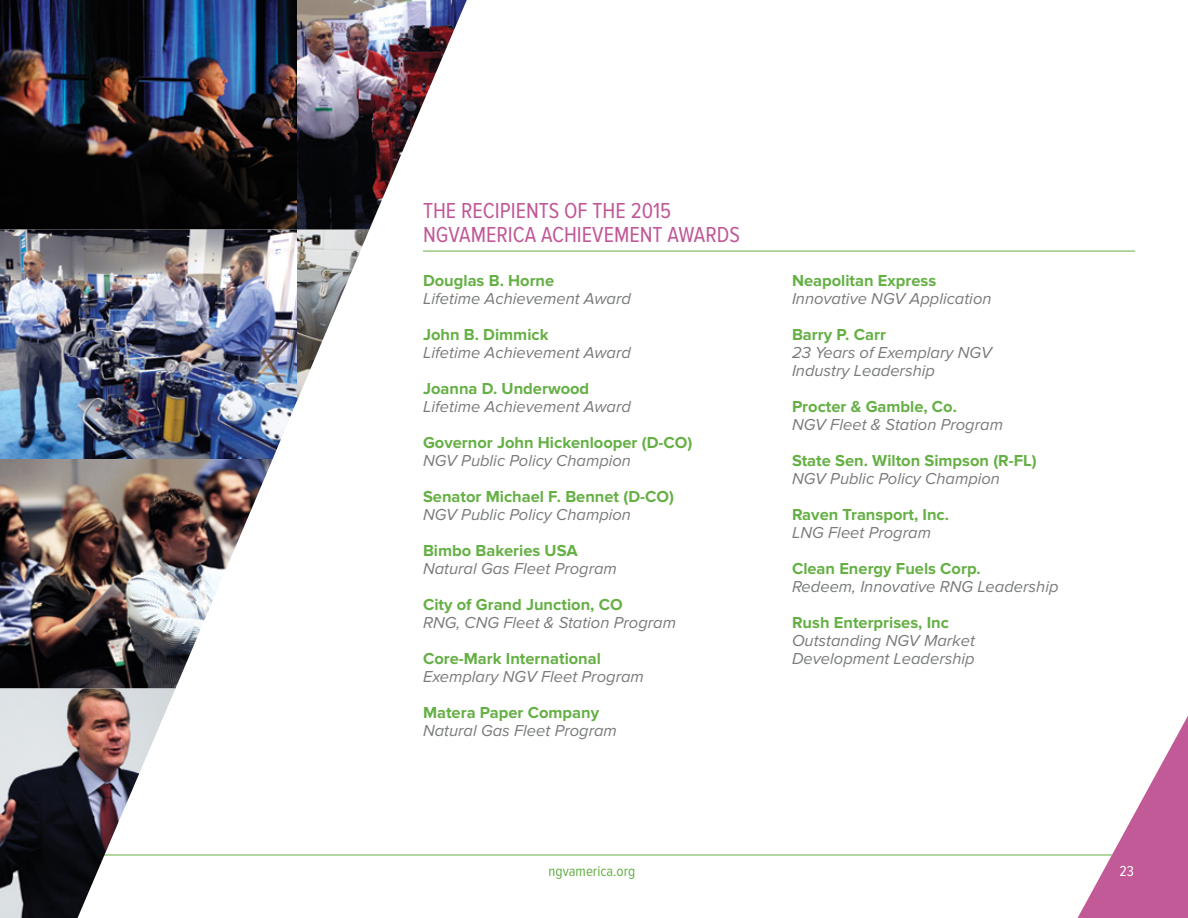
<style>
.page{position:relative;width:1188px;height:918px;background:#fff}
.page>*{position:absolute;margin:0;border:0;box-sizing:border-box;transform-origin:0 0}
.t1{font:22.5px/24px "Proxima Nova Cond";color:#c05897}
.t2{font:italic 16.5px/18px "Proxima Nova";color:#797b7d}
.t3{font:700 16.5px "Proxima Nova";color:#65b045}
.t4{font:15px "Proxima Nova Cond";color:#65b045}
.t5{font:15px "Proxima Nova Cond";color:#fff}
</style>
<div class="page">
<hr style="left:54px;top:855px;width:1080px;height:1px;background:#65b045">
<svg style="left:1078px;top:716px;width:110px;height:202px"></svg>
<hr style="left:423px;top:251px;width:712px;height:1px;background:#65b045">
<img style="left:0;top:0;width:297px;height:459px">
<img style="left:0;top:459px;width:273px;height:229px">
<img style="left:297px;top:230px;width:72px;height:171px">
<img style="left:297px;top:0;width:170px;height:230px">
<img style="left:0;top:688px;width:176px;height:230px">
<h1 class="t1" style="left:423px;top:199px;width:318px">THE RECIPIENTS OF THE 2015<br>NGVAMERICA ACHIEVEMENT AWARDS</h1>
<p class="t3" style="left:423px;top:271px;width:133px">Douglas B. Horne</p>
<p class="t2" style="left:423px;top:291px;width:210px">Lifetime Achievement Award</p>
<p class="t3" style="left:423px;top:325px;width:127px">John B. Dimmick</p>
<p class="t2" style="left:423px;top:345px;width:210px">Lifetime Achievement Award</p>
<p class="t3" style="left:423px;top:379px;width:168px">Joanna D. Underwood</p>
<p class="t2" style="left:423px;top:399px;width:210px">Lifetime Achievement Award</p>
<p class="t3" style="left:423px;top:433px;width:271px">Governor John Hickenlooper (D-CO)</p>
<p class="t2" style="left:423px;top:453px;width:210px">NGV Public Policy Champion</p>
<p class="t3" style="left:423px;top:487px;width:253px">Senator Michael F. Bennet (D-CO)</p>
<p class="t2" style="left:423px;top:507px;width:210px">NGV Public Policy Champion</p>
<p class="t3" style="left:423px;top:541px;width:156px">Bimbo Bakeries USA</p>
<p class="t2" style="left:423px;top:561px;width:195px">Natural Gas Fleet Program</p>
<p class="t3" style="left:423px;top:595px;width:201px">City of Grand Junction, CO</p>
<p class="t2" style="left:423px;top:615px;width:255px">RNG, CNG Fleet &amp; Station Program</p>
<p class="t3" style="left:423px;top:649px;width:180px">Core-Mark International</p>
<p class="t2" style="left:423px;top:669px;width:222px">Exemplary NGV Fleet Program</p>
<p class="t3" style="left:423px;top:703px;width:178px">Matera Paper Company</p>
<p class="t2" style="left:423px;top:723px;width:195px">Natural Gas Fleet Program</p>
<p class="t3" style="left:792px;top:271px;width:146px">Neapolitan Express</p>
<p class="t2" style="left:792px;top:291px;width:201px">Innovative NGV Application</p>
<p class="t3" style="left:792px;top:325px;width:95px">Barry P. Carr</p>
<p class="t2" style="left:792px;top:345px;width:201px">23 Years of Exemplary NGV<br>Industry Leadership</p>
<p class="t3" style="left:792px;top:397px;width:166px">Procter &amp; Gamble, Co.</p>
<p class="t2" style="left:792px;top:417px;width:213px">NGV Fleet &amp; Station Program</p>
<p class="t3" style="left:792px;top:451px;width:246px">State Sen. Wilton Simpson (R-FL)</p>
<p class="t2" style="left:792px;top:471px;width:210px">NGV Public Policy Champion</p>
<p class="t3" style="left:792px;top:505px;width:159px">Raven Transport, Inc.</p>
<p class="t2" style="left:792px;top:525px;width:141px">LNG Fleet Program</p>
<p class="t3" style="left:792px;top:559px;width:190px">Clean Energy Fuels Corp.</p>
<p class="t2" style="left:792px;top:579px;width:268px">Redeem, Innovative RNG Leadership</p>
<p class="t3" style="left:792px;top:613px;width:159px">Rush Enterprises, Inc</p>
<p class="t2" style="left:792px;top:633px;width:184px">Outstanding NGV Market<br>Development Leadership</p>
<p class="t4" style="left:549px;top:863px;width:88px">ngvamerica.org</p>
<p class="t5" style="left:1120px;top:863px;width:16px">23</p>
</div>
